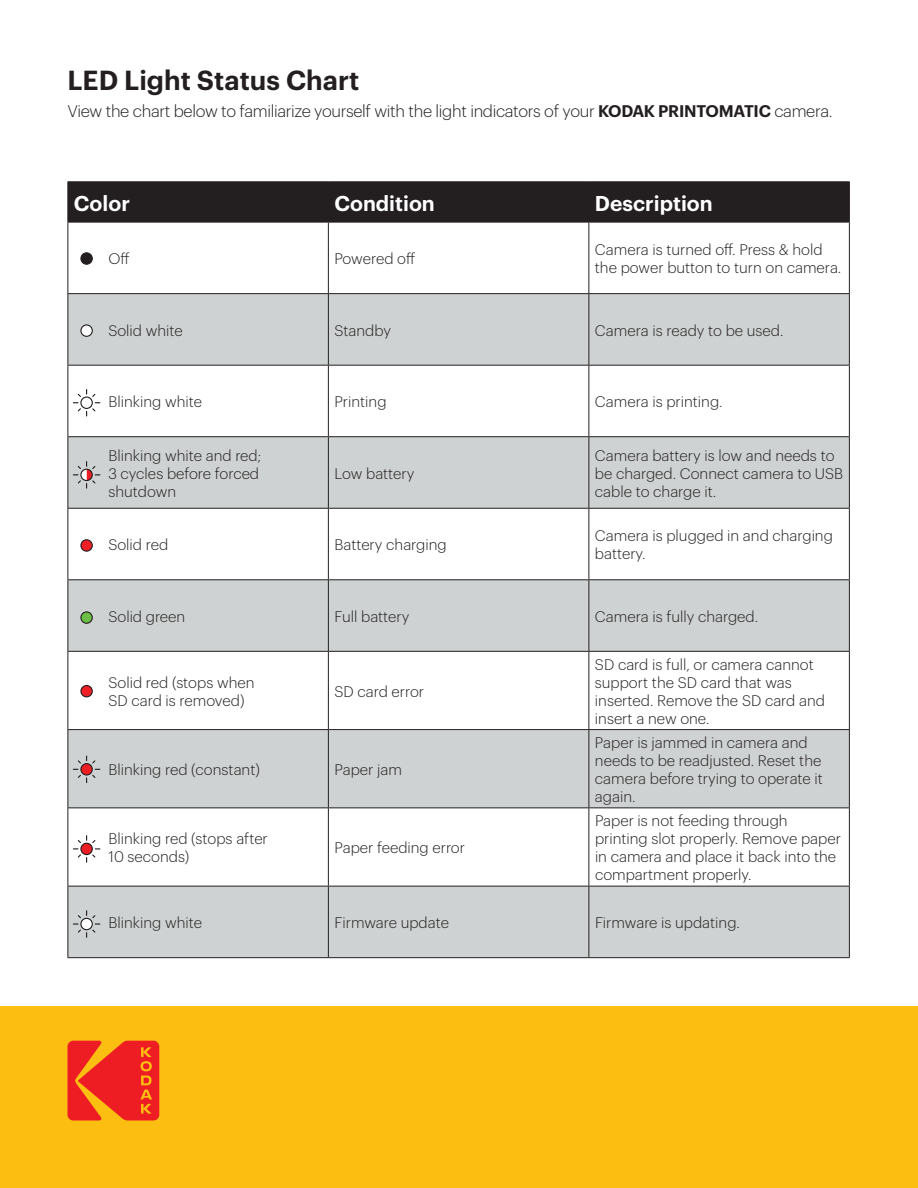
<style>
.page{position:relative;width:918px;height:1188px;background:#fff}
.page>*{position:absolute;margin:0;border:0;box-sizing:border-box;transform-origin:0 0}
.t1{font:600 27px "Graphik";color:#231f20}
.t2{font:600 21px "Graphik";color:#fff}
.t3{font:300 16.5px "Graphik";letter-spacing:-.02em;color:#231f20}
.t4{font:300 15px/18px "Graphik";color:#231f20}
.s1{font-weight:600}
</style>
<div class="page">
<div style="left:0;top:1007px;width:918px;height:181px;background:#fdbe12"></div>
<svg style="left:68px;top:1041px;width:91px;height:79px"></svg>
<div style="left:69px;top:182px;width:780px;height:40px;background:#231f20"></div>
<div style="left:69px;top:294px;width:780px;height:71px;background:#cfd2d2"></div>
<svg style="left:69px;top:437px;width:780px;height:520px;fill:#cfd2d2"></svg>
<hr style="left:68px;top:181px;width:260px;height:1px;background:#231f20">
<hr style="left:68px;top:182px;width:1px;height:40px;background:#231f20">
<hr style="left:328px;top:181px;width:261px;height:1px;background:#231f20">
<hr style="left:328px;top:182px;width:1px;height:40px;background:#231f20">
<hr style="left:589px;top:181px;width:261px;height:1px;background:#231f20">
<hr style="left:588px;top:182px;width:1px;height:40px;background:#231f20">
<hr style="left:849px;top:182px;width:1px;height:40px;background:#231f20">
<hr style="left:68px;top:222px;width:260px;height:1px;background:#231f20">
<hr style="left:68px;top:222px;width:1px;height:71px;background:#231f20">
<hr style="left:328px;top:222px;width:261px;height:1px;background:#231f20">
<hr style="left:328px;top:222px;width:1px;height:71px;background:#231f20">
<hr style="left:589px;top:222px;width:261px;height:1px;background:#231f20">
<hr style="left:588px;top:222px;width:1px;height:71px;background:#231f20">
<hr style="left:849px;top:222px;width:1px;height:71px;background:#231f20">
<hr style="left:68px;top:293px;width:260px;height:1px;background:#231f20">
<hr style="left:68px;top:294px;width:1px;height:71px;background:#231f20">
<hr style="left:328px;top:293px;width:261px;height:1px;background:#231f20">
<hr style="left:328px;top:294px;width:1px;height:71px;background:#231f20">
<hr style="left:589px;top:293px;width:261px;height:1px;background:#231f20">
<hr style="left:588px;top:294px;width:1px;height:71px;background:#231f20">
<hr style="left:849px;top:294px;width:1px;height:71px;background:#231f20">
<hr style="left:68px;top:365px;width:260px;height:1px;background:#231f20">
<hr style="left:68px;top:366px;width:1px;height:70px;background:#231f20">
<hr style="left:328px;top:365px;width:261px;height:1px;background:#231f20">
<hr style="left:328px;top:366px;width:1px;height:70px;background:#231f20">
<hr style="left:589px;top:365px;width:261px;height:1px;background:#231f20">
<hr style="left:588px;top:366px;width:1px;height:70px;background:#231f20">
<hr style="left:849px;top:366px;width:1px;height:70px;background:#231f20">
<hr style="left:68px;top:436px;width:260px;height:1px;background:#231f20">
<hr style="left:68px;top:437px;width:1px;height:71px;background:#231f20">
<hr style="left:328px;top:436px;width:261px;height:1px;background:#231f20">
<hr style="left:328px;top:437px;width:1px;height:71px;background:#231f20">
<hr style="left:589px;top:436px;width:261px;height:1px;background:#231f20">
<hr style="left:588px;top:437px;width:1px;height:71px;background:#231f20">
<hr style="left:849px;top:437px;width:1px;height:71px;background:#231f20">
<hr style="left:68px;top:508px;width:260px;height:1px;background:#231f20">
<hr style="left:68px;top:509px;width:1px;height:70px;background:#231f20">
<hr style="left:328px;top:508px;width:261px;height:1px;background:#231f20">
<hr style="left:328px;top:509px;width:1px;height:70px;background:#231f20">
<hr style="left:589px;top:508px;width:261px;height:1px;background:#231f20">
<hr style="left:588px;top:509px;width:1px;height:70px;background:#231f20">
<hr style="left:849px;top:509px;width:1px;height:70px;background:#231f20">
<hr style="left:68px;top:579px;width:260px;height:1px;background:#231f20">
<hr style="left:68px;top:580px;width:1px;height:71px;background:#231f20">
<hr style="left:328px;top:579px;width:261px;height:1px;background:#231f20">
<hr style="left:328px;top:580px;width:1px;height:71px;background:#231f20">
<hr style="left:589px;top:579px;width:261px;height:1px;background:#231f20">
<hr style="left:588px;top:580px;width:1px;height:71px;background:#231f20">
<hr style="left:849px;top:580px;width:1px;height:71px;background:#231f20">
<hr style="left:68px;top:651px;width:260px;height:1px;background:#231f20">
<hr style="left:68px;top:652px;width:1px;height:77px;background:#231f20">
<hr style="left:328px;top:651px;width:261px;height:1px;background:#231f20">
<hr style="left:328px;top:652px;width:1px;height:77px;background:#231f20">
<hr style="left:589px;top:651px;width:261px;height:1px;background:#231f20">
<hr style="left:588px;top:652px;width:1px;height:77px;background:#231f20">
<hr style="left:849px;top:652px;width:1px;height:77px;background:#231f20">
<hr style="left:68px;top:729px;width:260px;height:1px;background:#231f20">
<hr style="left:68px;top:730px;width:1px;height:77px;background:#231f20">
<hr style="left:328px;top:729px;width:261px;height:1px;background:#231f20">
<hr style="left:328px;top:730px;width:1px;height:77px;background:#231f20">
<hr style="left:589px;top:729px;width:261px;height:1px;background:#231f20">
<hr style="left:588px;top:730px;width:1px;height:77px;background:#231f20">
<hr style="left:849px;top:730px;width:1px;height:77px;background:#231f20">
<hr style="left:68px;top:807px;width:260px;height:1px;background:#231f20">
<hr style="left:68px;top:808px;width:1px;height:78px;background:#231f20">
<hr style="left:328px;top:807px;width:261px;height:1px;background:#231f20">
<hr style="left:328px;top:808px;width:1px;height:78px;background:#231f20">
<hr style="left:589px;top:807px;width:261px;height:1px;background:#231f20">
<hr style="left:588px;top:808px;width:1px;height:78px;background:#231f20">
<hr style="left:849px;top:808px;width:1px;height:78px;background:#231f20">
<hr style="left:68px;top:886px;width:260px;height:1px;background:#231f20">
<hr style="left:68px;top:887px;width:1px;height:70px;background:#231f20">
<hr style="left:328px;top:886px;width:261px;height:1px;background:#231f20">
<hr style="left:328px;top:887px;width:1px;height:70px;background:#231f20">
<hr style="left:589px;top:886px;width:261px;height:1px;background:#231f20">
<hr style="left:588px;top:887px;width:1px;height:70px;background:#231f20">
<hr style="left:849px;top:887px;width:1px;height:70px;background:#231f20">
<hr style="left:68px;top:957px;width:260px;height:1px;background:#231f20">
<hr style="left:328px;top:957px;width:261px;height:1px;background:#231f20">
<hr style="left:589px;top:957px;width:261px;height:1px;background:#231f20">
<div style="left:81px;top:253px;width:11px;height:11px;background:#231f20;border-radius:50%"></div>
<div style="left:80px;top:252px;width:13px;height:13px;border:1px solid #231f20;border-radius:50%"></div>
<div style="left:81px;top:325px;width:11px;height:11px;background:#fff;border-radius:50%"></div>
<div style="left:80px;top:324px;width:13px;height:13px;border:1px solid #231f20;border-radius:50%"></div>
<div style="left:81px;top:540px;width:11px;height:11px;background:#ee2026;border-radius:50%"></div>
<div style="left:80px;top:539px;width:13px;height:13px;border:1px solid #231f20;border-radius:50%"></div>
<div style="left:81px;top:686px;width:11px;height:11px;background:#ee2026;border-radius:50%"></div>
<div style="left:80px;top:685px;width:13px;height:12px;border:1px solid #231f20;border-radius:50%"></div>
<div style="left:81px;top:612px;width:11px;height:11px;background:#6cbd45;border-radius:50%"></div>
<div style="left:80px;top:611px;width:13px;height:13px;border:1px solid #231f20;border-radius:50%"></div>
<svg style="left:72px;top:389px;width:29px;height:28px"></svg>
<svg style="left:72px;top:910px;width:29px;height:28px"></svg>
<svg style="left:72px;top:755px;width:29px;height:29px"></svg>
<svg style="left:72px;top:835px;width:29px;height:28px"></svg>
<svg style="left:72px;top:460px;width:29px;height:29px"></svg>
<h1 class="t1" style="left:68px;top:59px;width:293px">LED Light Status Chart</h1>
<p class="t3" style="left:68px;top:99px;width:767px">View the chart below to familiarize yourself with the light indicators of your <span class="s1">KODAK PRINTOMATIC</span> camera.</p>
<h2 class="t2" style="left:74px;top:187px;width:58px">Color</h2>
<h2 class="t2" style="left:334px;top:187px;width:102px">Condition</h2>
<h2 class="t2" style="left:595px;top:187px;width:119px">Description</h2>
<p class="t4" style="left:108px;top:248px;width:23px">Off</p>
<p class="t4" style="left:334px;top:248px;width:82px">Powered off</p>
<p class="t4" style="left:595px;top:239px;width:248px">Camera is turned off. Press &amp; hold the power button to turn on camera.</p>
<p class="t4" style="left:108px;top:320px;width:76px">Solid white</p>
<p class="t4" style="left:334px;top:320px;width:58px">Standby</p>
<p class="t4" style="left:595px;top:320px;width:190px">Camera is ready to be used.</p>
<p class="t4" style="left:108px;top:391px;width:95px">Blinking white</p>
<p class="t4" style="left:334px;top:391px;width:54px">Printing</p>
<p class="t4" style="left:595px;top:391px;width:129px">Camera is printing.</p>
<p class="t4" style="left:108px;top:445px;width:154px">Blinking white and red;<br>3 cycles before forced shutdown</p>
<p class="t4" style="left:595px;top:445px;width:250px">Camera battery is low and needs to be charged. Connect camera to USB cable to charge it.</p>
<p class="t4" style="left:334px;top:463px;width:82px">Low battery</p>
<p class="t4" style="left:108px;top:535px;width:61px">Solid red</p>
<p class="t4" style="left:334px;top:535px;width:114px">Battery charging</p>
<p class="t4" style="left:595px;top:526px;width:239px">Camera is plugged in and charging battery.</p>
<p class="t4" style="left:108px;top:606px;width:78px">Solid green</p>
<p class="t4" style="left:334px;top:606px;width:77px">Full battery</p>
<p class="t4" style="left:595px;top:606px;width:165px">Camera is fully charged.</p>
<p class="t4" style="left:108px;top:672px;width:148px">Solid red (stops when<br>SD card is removed)</p>
<p class="t4" style="left:334px;top:681px;width:91px">SD card error</p>
<p class="t4" style="left:108px;top:759px;width:153px">Blinking red (constant)</p>
<p class="t4" style="left:334px;top:759px;width:69px">Paper jam</p>
<p class="t4" style="left:108px;top:829px;width:161px">Blinking red (stops after<br>10 seconds)</p>
<p class="t4" style="left:335px;top:838px;width:132px">Paper feeding error</p>
<p class="t4" style="left:595px;top:654px;width:231px">SD card is full, or camera cannot support the SD card that was inserted. Remove the SD card and insert a new one.</p>
<p class="t4" style="left:595px;top:732px;width:230px">Paper is jammed in camera and needs to be readjusted. Reset the camera before trying to operate it again.</p>
<p class="t4" style="left:595px;top:811px;width:247px">Paper is not feeding through printing slot properly. Remove paper in camera and place it back into the compartment properly.</p>
<p class="t4" style="left:109px;top:912px;width:95px">Blinking white</p>
<p class="t4" style="left:335px;top:912px;width:116px">Firmware update</p>
<p class="t4" style="left:595px;top:912px;width:146px">Firmware is updating.</p>
</div>
